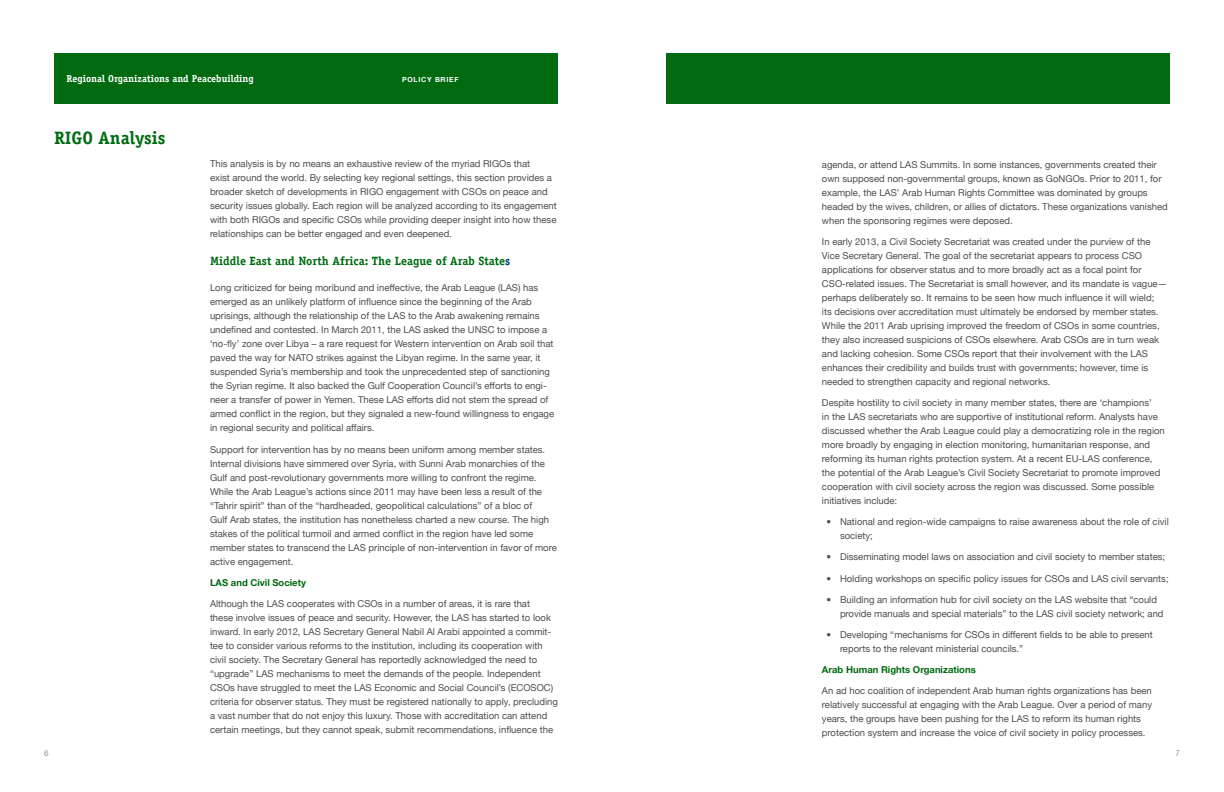
<style>
.page{position:relative;width:1224px;height:792px;background:#fff}
.page>*{position:absolute;margin:0;border:0;box-sizing:border-box;transform-origin:0 0}
.t1{font:700 18px "Officina Serif";color:#006a10}
.t2{font:700 12px "Officina Serif";color:#006a10}
.t3{font:700 10px "Officina Serif";color:#fff}
.t4{font:9.5px/14px "Helvetica Neue";color:#4d4d4f}
.t5{font:700 9.5px "Helvetica Neue";color:#006a10}
.t6{font:8px "Helvetica Neue";color:#939598}
.t7{font:700 7px "Helvetica Neue";letter-spacing:.1em;color:#fff}
.s1{color:#003b70}
</style>
<div class="page">
<div style="left:54px;top:53px;width:504px;height:51px;background:#006a10"></div>
<div style="left:666px;top:53px;width:504px;height:51px;background:#006a10"></div>
<p class="t3" style="left:66px;top:73px;width:189px">Regional Organizations and Peacebuilding</p>
<h1 class="t1" style="left:54px;top:127px;width:113px">RIGO Analysis</h1>
<p class="t7" style="left:402px;top:73px;width:58px">POLICY BRIEF</p>
<p class="t4" style="left:210px;top:156px;width:348px">This analysis is by no means an exhaustive review of the myriad RIGOs that<br>exist around the world. By selecting key regional settings, this section provides a broader sketch of developments in RIGO engagement with CSOs on peace and security issues globally. Each region will be analyzed according to its engagement with both RIGOs and specific CSOs while providing deeper insight into how these relationships can be better engaged and even deepened.</p>
<p class="t2" style="left:210px;top:253px;width:302px">Middle East and North Africa: The League of Arab State<span class="s1">s</span></p>
<p class="t4" style="left:210px;top:280px;width:346px">Long criticized for being moribund and ineffective, the Arab League (LAS) has emerged as an unlikely platform of influence since the beginning of the Arab uprisings, although the relationship of the LAS to the Arab awakening remains undefined and contested. In March 2011, the LAS asked the UNSC to impose a ‘no-fly’ zone over Libya – a rare request for Western intervention on Arab soil that paved the way for NATO strikes against the Libyan regime. In the same year, it suspended Syria’s membership and took the unprecedented step of sanctioning the Syrian regime. It also backed the Gulf Cooperation Council’s efforts to engi&shy;neer a transfer of power in Yemen. These LAS efforts did not stem the spread of armed conflict in the region, but they signaled a new-found willingness to engage in regional security and political affairs.</p>
<p class="t4" style="left:210px;top:441px;width:348px">Support for intervention has by no means been uniform among member states.<br>Internal divisions have simmered over Syria, with Sunni Arab monarchies of the Gulf and post-revolutionary governments more willing to confront the regime.<br>While the Arab League’s actions since 2011 may have been less a result of the “Tahrir spirit” than of the “hardheaded, geopolitical calculations” of a bloc of<br>Gulf Arab states, the institution has nonetheless charted a new course. The high stakes of the political turmoil and armed conflict in the region have led some member states to transcend the LAS principle of non-intervention in favor of more active engagement.</p>
<p class="t5" style="left:210px;top:574px;width:98px">LAS and Civil Society</p>
<p class="t4" style="left:210px;top:596px;width:350px">Although the LAS cooperates with CSOs in a number of areas, it is rare that<br>these involve issues of peace and security. However, the LAS has started to look inward. In early 2012, LAS Secretary General Nabil Al Arabi appointed a commit&shy;tee to consider various reforms to the institution, including its cooperation with civil society. The Secretary General has reportedly acknowledged the need to “upgrade” LAS mechanisms to meet the demands of the people. Independent CSOs have struggled to meet the LAS Economic and Social Council’s (ECOSOC) criteria for observer status. They must be registered nationally to apply, precluding a vast number that do not enjoy this luxury. Those with accreditation can attend certain meetings, but they cannot speak, submit recommendations, influence the</p>
<p class="t4" style="left:822px;top:156px;width:347px">agenda, or attend LAS Summits. In some instances, governments created their own supposed non-governmental groups, known as GoNGOs. Prior to 2011, for example, the LAS’ Arab Human Rights Committee was dominated by groups headed by the wives, children, or allies of dictators. These organizations vanished when the sponsoring regimes were deposed.</p>
<p class="t4" style="left:822px;top:234px;width:347px">In early 2013, a Civil Society Secretariat was created under the purview of the Vice Secretary General. The goal of the secretariat appears to process CSO applications for observer status and to more broadly act as a focal point for CSO-related issues. The Secretariat is small however, and its mandate is vague— perhaps deliberately so. It remains to be seen how much influence it will wield;<br>its decisions over accreditation must ultimately be endorsed by member states.<br>While the 2011 Arab uprising improved the freedom of CSOs in some countries, they also increased suspicions of CSOs elsewhere. Arab CSOs are in turn weak and lacking cohesion. Some CSOs report that their involvement with the LAS enhances their credibility and builds trust with governments; however, time is needed to strengthen capacity and regional networks.</p>
<p class="t4" style="left:822px;top:395px;width:344px">Despite hostility to civil society in many member states, there are ‘champions’<br>in the LAS secretariats who are supportive of institutional reform. Analysts have discussed whether the Arab League could play a democratizing role in the region more broadly by engaging in election monitoring, humanitarian response, and reforming its human rights protection system. At a recent EU-LAS conference, the potential of the Arab League’s Civil Society Secretariat to promote improved cooperation with civil society across the region was discussed. Some possible initiatives include:</p>
<p class="t4" style="left:840px;top:514px;width:330px;text-indent:-13px">• National and region-wide campaigns to raise awareness about the role of civil society;</p>
<p class="t4" style="left:827px;top:549px;width:340px">• Disseminating model laws on association and civil society to member states;</p>
<p class="t4" style="left:827px;top:571px;width:344px">• Holding workshops on specific policy issues for CSOs and LAS civil servants;</p>
<p class="t4" style="left:840px;top:592px;width:325px;text-indent:-13px">• Building an information hub for civil society on the LAS website that “could provide manuals and special materials” to the LAS civil society network; and</p>
<p class="t4" style="left:840px;top:627px;width:314px;text-indent:-13px">• Developing “mechanisms for CSOs in different fields to be able to present reports to the relevant ministerial councils.”</p>
<p class="t5" style="left:822px;top:661px;width:155px">Arab Human Rights Organizations</p>
<p class="t4" style="left:822px;top:683px;width:332px">An ad hoc coalition of independent Arab human rights organizations has been relatively successful at engaging with the Arab League. Over a period of many years, the groups have been pushing for the LAS to reform its human rights protection system and increase the voice of civil society in policy processes.</p>
<p class="t6" style="left:44px;top:746px;width:6px">6</p>
<p class="t6" style="left:1176px;top:746px;width:6px">7</p>
</div>
